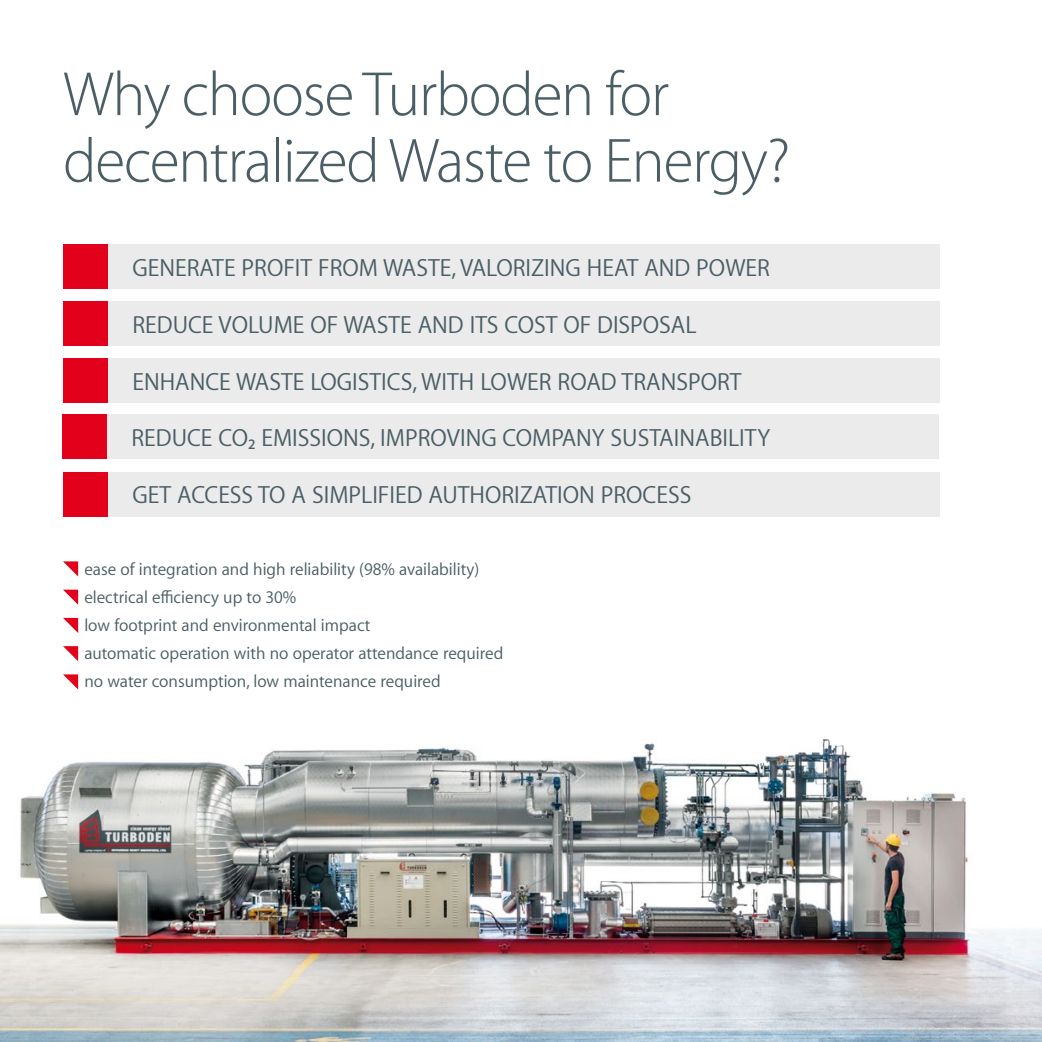
<style>
.page{position:relative;width:1042px;height:1042px;background:#fff}
.page>*{position:absolute;margin:0;border:0;box-sizing:border-box;transform-origin:0 0}
.t1{font:100 63px/66.5px "Myriad Set Pro";letter-spacing:-.02em;color:#4a5e65}
.t2{font:24.5px "Myriad Set Pro Text";color:#4a5e65}
.t3{font:17.5px/28px "Myriad Set Pro Text";color:#4a5e65}
</style>
<div class="page">
<svg style="left:63px;top:561px;width:15px;height:15px"></svg>
<svg style="left:63px;top:618px;width:15px;height:15px"></svg>
<svg style="left:63px;top:674px;width:15px;height:15px"></svg>
<svg style="left:63px;top:590px;width:15px;height:15px"></svg>
<svg style="left:63px;top:646px;width:15px;height:15px"></svg>
<img style="left:0;top:739px;width:1042px;height:303px">
<div style="left:63px;top:244px;width:45px;height:45px;background:#e2001a"></div>
<div style="left:63px;top:301px;width:45px;height:45px;background:#e2001a"></div>
<div style="left:63px;top:358px;width:45px;height:45px;background:#e2001a"></div>
<div style="left:62px;top:414px;width:45px;height:45px;background:#e2001a"></div>
<div style="left:108px;top:244px;width:831px;height:45px;background:#ebebec"></div>
<div style="left:108px;top:301px;width:831px;height:45px;background:#ebebec"></div>
<div style="left:108px;top:358px;width:831px;height:45px;background:#ebebec"></div>
<div style="left:107px;top:414px;width:831px;height:45px;background:#ebebec"></div>
<div style="left:63px;top:472px;width:45px;height:44px;background:#e2001a"></div>
<div style="left:108px;top:472px;width:831px;height:44px;background:#ebebec"></div>
<h1 class="t1" style="left:63px;top:58px;width:729px">Why choose Turboden for decentralized Waste to Energy?</h1>
<p class="t2" style="left:132px;top:249px;width:639px">GENERATE PROFIT FROM WASTE, VALORIZING HEAT AND POWER</p>
<p class="t2" style="left:132px;top:306px;width:566px">REDUCE VOLUME OF WASTE AND ITS COST OF DISPOSAL</p>
<p class="t2" style="left:132px;top:363px;width:611px">ENHANCE WASTE LOGISTICS, WITH LOWER ROAD TRANSPORT</p>
<p class="t2" style="left:131px;top:419px;width:640px">REDUCE CO<sub>2</sub> EMISSIONS, IMPROVING COMPANY SUSTAINABILITY</p>
<p class="t2" style="left:132px;top:476px;width:560px">GET ACCESS TO A SIMPLIFIED AUTHORIZATION PROCESS</p>
<p class="t3" style="left:84px;top:554px;width:420px">ease of integration and high reliability (98% availability) electrical efficiency up to 30%<br>low footprint and environmental impact<br>automatic operation with no operator attendance required no water consumption, low maintenance required</p>
</div>
